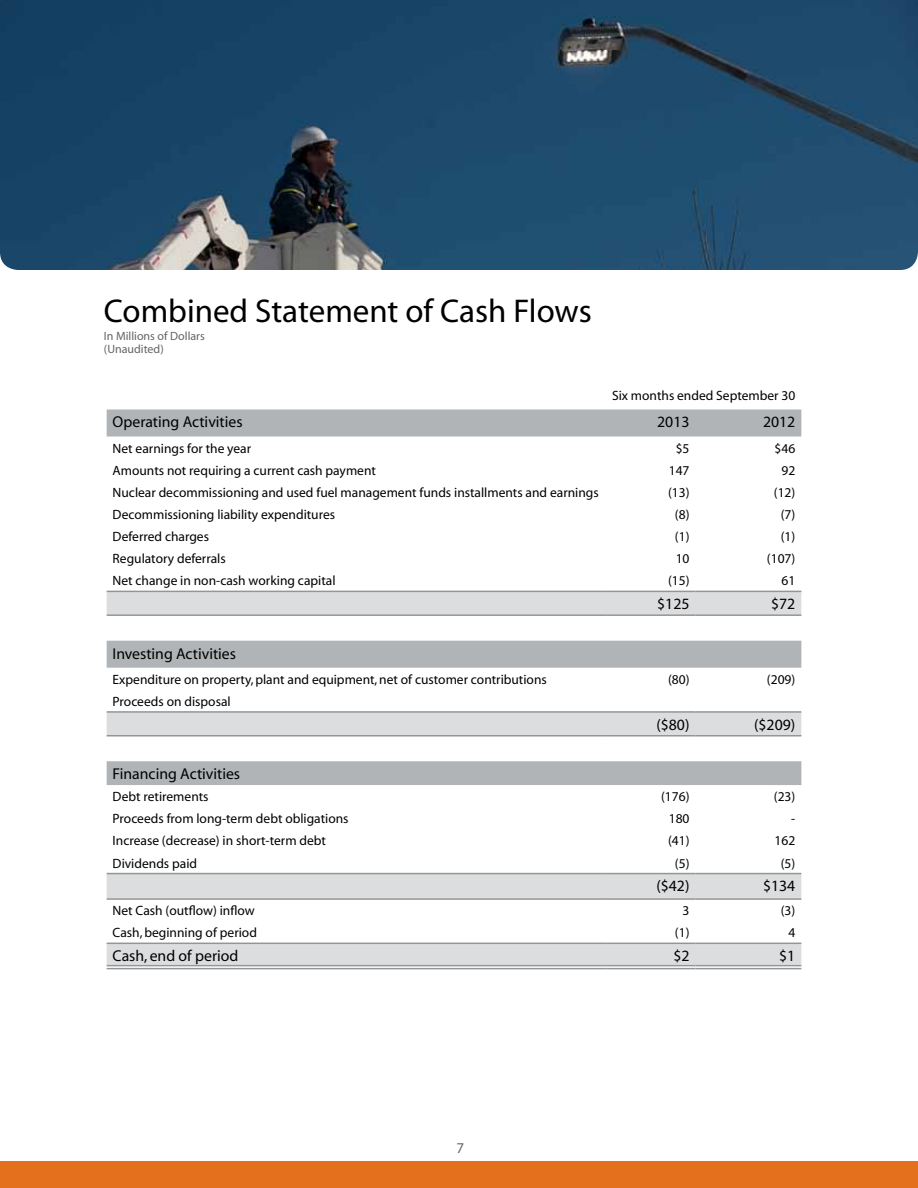
<style>
.page{position:relative;width:918px;height:1188px;background:#fff}
.page>*{position:absolute;margin:0;border:0;box-sizing:border-box;transform-origin:0 0}
.t1{font:33px "Myriad";color:#000}
.t2{font:15.75px "Myriad";color:#000}
.t3{font:15px "Myriad";color:#636466}
.t4{font:13.5px "Myriad";color:#000}
.t5{font:12px/13.5px "Myriad";color:#636466}
</style>
<div class="page">
<svg style="left:107px;top:410px;width:694px;height:181px"></svg>
<svg style="left:107px;top:592px;width:694px;height:373px"></svg>
<svg style="left:107px;top:966px;width:499px;height:2px"></svg>
<svg style="left:606px;top:966px;width:90px;height:2px"></svg>
<svg style="left:696px;top:966px;width:105px;height:2px"></svg>
<hr style="left:107px;top:591px;width:499px;height:1px;background:#939598">
<hr style="left:606px;top:591px;width:90px;height:1px;background:#939598">
<hr style="left:696px;top:591px;width:105px;height:1px;background:#939598">
<hr style="left:107px;top:614px;width:499px;height:2px;background:#939598">
<hr style="left:606px;top:614px;width:90px;height:2px;background:#939598">
<hr style="left:696px;top:614px;width:105px;height:2px;background:#939598">
<hr style="left:107px;top:711px;width:499px;height:2px;background:#939598">
<hr style="left:606px;top:711px;width:90px;height:2px;background:#939598">
<hr style="left:696px;top:711px;width:105px;height:2px;background:#939598">
<hr style="left:107px;top:735px;width:499px;height:1px;background:#939598">
<hr style="left:606px;top:735px;width:90px;height:1px;background:#939598">
<hr style="left:696px;top:735px;width:105px;height:1px;background:#939598">
<hr style="left:107px;top:873px;width:499px;height:1px;background:#939598">
<hr style="left:606px;top:873px;width:90px;height:1px;background:#939598">
<hr style="left:696px;top:873px;width:105px;height:1px;background:#939598">
<hr style="left:107px;top:898px;width:499px;height:2px;background:#939598">
<hr style="left:606px;top:898px;width:90px;height:2px;background:#939598">
<hr style="left:696px;top:898px;width:105px;height:2px;background:#939598">
<hr style="left:107px;top:943px;width:499px;height:1px;background:#939598">
<hr style="left:606px;top:943px;width:90px;height:1px;background:#939598">
<hr style="left:696px;top:943px;width:105px;height:1px;background:#939598">
<hr style="left:107px;top:965px;width:499px;height:1px;background:#939598">
<hr style="left:107px;top:968px;width:499px;height:1px;background:#939598">
<hr style="left:606px;top:965px;width:90px;height:1px;background:#939598">
<hr style="left:606px;top:968px;width:90px;height:1px;background:#939598">
<hr style="left:696px;top:965px;width:105px;height:1px;background:#939598">
<hr style="left:696px;top:968px;width:105px;height:1px;background:#939598">
<div style="left:0;top:1161px;width:918px;height:27px;background:#e4701e"></div>
<img style="left:0;top:0;width:918px;height:270px">
<h1 class="t1" style="left:104px;top:294px;width:489px">Combined Statement of Cash Flows</h1>
<p class="t5" style="left:104px;top:330px;width:103px">In Millions of Dollars (Unaudited)</p>
<p class="t4" style="left:612px;top:389px;width:185px">Six months ended September 30</p>
<p class="t2" style="left:113px;top:414px;width:131px">Operating Activities</p>
<p class="t2" style="left:657px;top:414px;width:34px">2013</p>
<p class="t2" style="left:763px;top:414px;width:34px">2012</p>
<p class="t4" style="left:113px;top:441px;width:140px">Net earnings for the year</p>
<p class="t4" style="left:676px;top:441px;width:15px">$5</p>
<p class="t4" style="left:775px;top:441px;width:22px">$46</p>
<p class="t4" style="left:113px;top:464px;width:265px">Amounts not requiring a current cash payment</p>
<p class="t4" style="left:669px;top:464px;width:22px">147</p>
<p class="t4" style="left:782px;top:464px;width:15px">92</p>
<p class="t4" style="left:113px;top:486px;width:488px">Nuclear decommissioning and used fuel management funds installments and earnings</p>
<p class="t4" style="left:668px;top:486px;width:23px">(13)</p>
<p class="t4" style="left:774px;top:486px;width:23px">(12)</p>
<p class="t4" style="left:113px;top:508px;width:224px">Decommissioning liability expenditures</p>
<p class="t4" style="left:675px;top:508px;width:16px">(8)</p>
<p class="t4" style="left:781px;top:508px;width:16px">(7)</p>
<p class="t4" style="left:113px;top:530px;width:98px">Deferred charges</p>
<p class="t4" style="left:675px;top:530px;width:16px">(1)</p>
<p class="t4" style="left:781px;top:530px;width:16px">(1)</p>
<p class="t4" style="left:113px;top:552px;width:115px">Regulatory deferrals</p>
<p class="t4" style="left:676px;top:552px;width:15px">10</p>
<p class="t4" style="left:767px;top:552px;width:30px">(107)</p>
<p class="t4" style="left:113px;top:574px;width:224px">Net change in non-cash working capital</p>
<p class="t4" style="left:668px;top:574px;width:23px">(15)</p>
<p class="t4" style="left:782px;top:574px;width:15px">61</p>
<p class="t2" style="left:657px;top:596px;width:34px">$125</p>
<p class="t2" style="left:771px;top:596px;width:26px">$72</p>
<p class="t2" style="left:113px;top:645px;width:125px">Investing Activities</p>
<p class="t4" style="left:113px;top:673px;width:436px">Expenditure on property, plant and equipment, net of customer contributions</p>
<p class="t4" style="left:668px;top:673px;width:23px">(80)</p>
<p class="t4" style="left:767px;top:673px;width:30px">(209)</p>
<p class="t4" style="left:113px;top:695px;width:120px">Proceeds on disposal</p>
<p class="t2" style="left:656px;top:717px;width:35px">($80)</p>
<p class="t2" style="left:754px;top:717px;width:43px">($209)</p>
<p class="t2" style="left:113px;top:766px;width:129px">Financing Activities</p>
<p class="t4" style="left:113px;top:790px;width:97px">Debt retirements</p>
<p class="t4" style="left:661px;top:790px;width:30px">(176)</p>
<p class="t4" style="left:774px;top:790px;width:23px">(23)</p>
<p class="t4" style="left:113px;top:812px;width:238px">Proceeds from long-term debt obligations</p>
<p class="t4" style="left:669px;top:812px;width:22px">180</p>
<p class="t4" style="left:791px;top:812px;width:6px">-</p>
<p class="t4" style="left:113px;top:834px;width:215px">Increase (decrease) in short-term debt</p>
<p class="t4" style="left:668px;top:834px;width:23px">(41)</p>
<p class="t4" style="left:775px;top:834px;width:22px">162</p>
<p class="t4" style="left:113px;top:856px;width:86px">Dividends paid</p>
<p class="t4" style="left:675px;top:856px;width:16px">(5)</p>
<p class="t4" style="left:781px;top:856px;width:16px">(5)</p>
<p class="t2" style="left:656px;top:878px;width:35px">($42)</p>
<p class="t2" style="left:763px;top:878px;width:34px">$134</p>
<p class="t4" style="left:113px;top:904px;width:144px">Net Cash (outflow) inflow</p>
<p class="t4" style="left:683px;top:904px;width:8px">3</p>
<p class="t4" style="left:781px;top:904px;width:16px">(3)</p>
<p class="t4" style="left:113px;top:926px;width:146px">Cash, beginning of period</p>
<p class="t4" style="left:675px;top:926px;width:16px">(1)</p>
<p class="t4" style="left:788px;top:926px;width:8px">4</p>
<p class="t2" style="left:113px;top:948px;width:127px">Cash, end of period</p>
<p class="t2" style="left:673px;top:948px;width:18px">$2</p>
<p class="t2" style="left:779px;top:948px;width:18px">$1</p>
<p class="t3" style="left:457px;top:1141px;width:9px">7</p>
</div>
